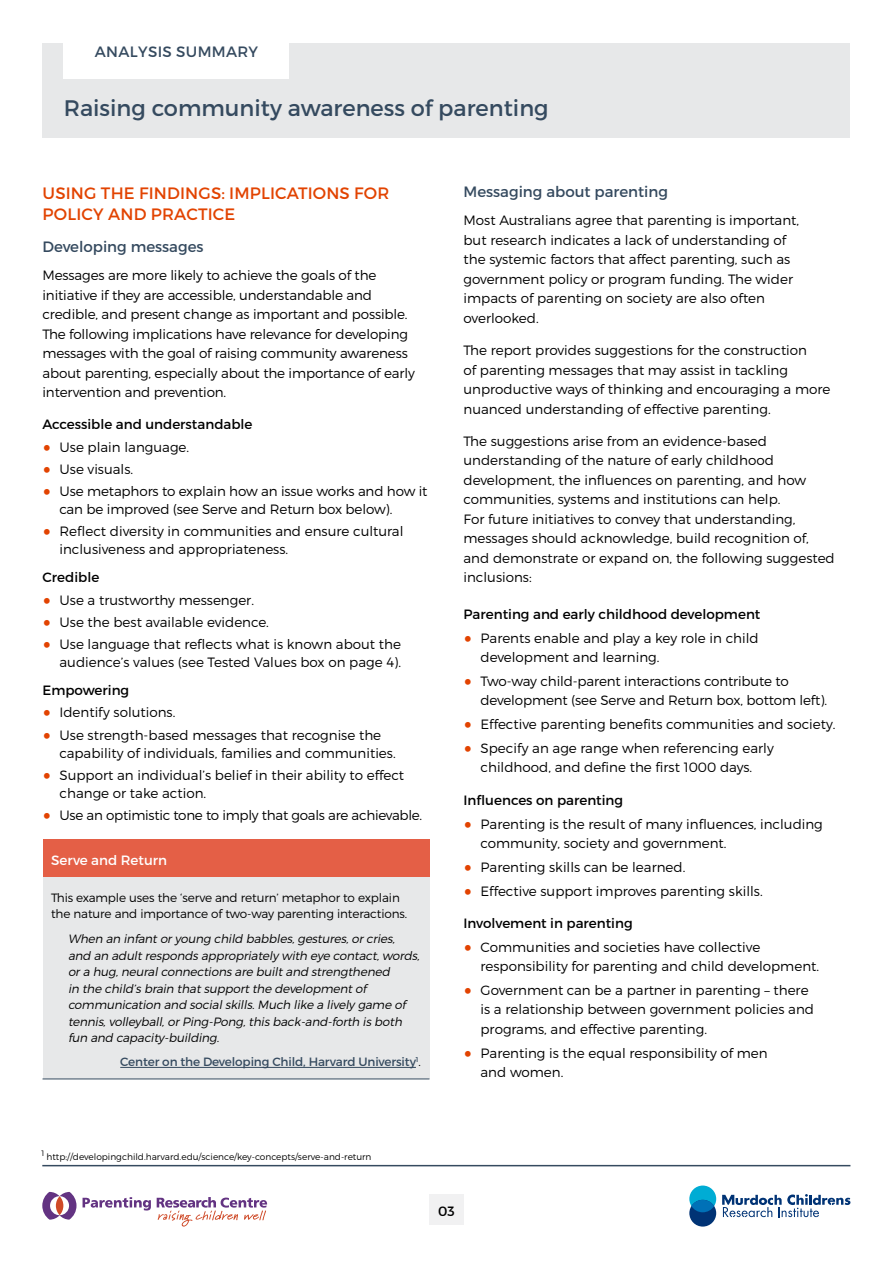
<style>
.page{position:relative;width:893px;height:1263px;background:#fff}
.page>*{position:absolute;margin:0;border:0;box-sizing:border-box;transform-origin:0 0}
.t1{font:22.5px "Montserrat";color:#354a5f}
.t2{font:16.5px/21px "Montserrat";letter-spacing:.01em;color:#e24301}
.t3{font:15px "Montserrat";color:#354a5f}
.t4{font:15px "Montserrat";letter-spacing:.02em;color:#354a5f}
.t5{font:300 13.5px/19.5px "Montserrat";color:#000}
.t6{font:13.5px "Montserrat";color:#000}
.t7{font:300 13.5px "Montserrat";letter-spacing:-.02em;color:#000}
.t8{font:13.5px "Montserrat";color:#fff}
.t9{font:italic 300 12px/16.5px "Montserrat";letter-spacing:-.025em;color:#000}
.t10{font:300 12px/16.5px "Montserrat";letter-spacing:-.01em;color:#000}
.t11{font:12px "Montserrat";letter-spacing:-.01em;color:#354a5f}
.t12{font:300 9px "Montserrat";color:#000}
.t13{font:300 7.8px "Montserrat";color:#000}
.s1{color:#e24301}
.s2{font-weight:300;color:#000}
</style>
<div class="page">
<div style="left:429px;top:1194px;width:34px;height:31px;background:#f1f1f2"></div>
<hr style="left:42px;top:1165px;width:808px;height:1px;background:#354a5f">
<svg style="left:83px;top:1197px;width:68px;height:13px"></svg>
<svg style="left:157px;top:1197px;width:110px;height:29px"></svg>
<svg style="left:42px;top:1192px;width:35px;height:28px"></svg>
<svg style="left:50px;top:1196px;width:19px;height:19px"></svg>
<div style="left:56px;top:1196px;width:7px;height:19px;background:#cf4a28;border-radius:50%"></div>
<div style="left:689px;top:1185px;width:27px;height:27px;background:#00acd4;border-radius:50%"></div>
<div style="left:689px;top:1200px;width:27px;height:26px;background:#003375;border-radius:50%"></div>
<div style="left:691px;top:1200px;width:23px;height:12px;background:#0071b7;border-radius:50%"></div>
<svg style="left:722px;top:1194px;width:128px;height:23px"></svg>
<div style="left:43px;top:43px;width:807px;height:94px;background:#e7e8e9"></div>
<div style="left:64px;top:40px;width:225px;height:39px;background:#fff"></div>
<div style="left:43px;top:839px;width:386px;height:38px;background:#e45f46"></div>
<div style="left:43px;top:877px;width:386px;height:202px;background:#e7e8e9"></div>
<hr style="left:43px;top:1078px;width:386px;height:1px;background:#354a5f">
<hr style="left:120px;top:1067px;width:296px;height:1px;background:#354a5f">
<p class="t4" style="left:90px;top:43px;width:165px">ANALYSIS SUMMARY</p>
<p class="t4" style="left:95px;top:43px;width:165px">ANALYSIS SUMMARY</p>
<h1 class="t1" style="left:64px;top:94px;width:486px">Raising community awareness of parenting</h1>
<h3 class="t2" style="left:43px;top:182px;width:348px">USING THE FINDINGS: IMPLICATIONS FOR<br>POLICY AND PRACTICE</h3>
<h4 class="t3" style="left:43px;top:238px;width:163px">Developing messages</h4>
<p class="t5" style="left:43px;top:265px;width:374px">Messages are more likely to achieve the goals of the initiative if they are accessible, understandable and credible, and present change as important and possible.<br>The following implications have relevance for developing messages with the goal of raising community awareness about parenting, especially about the importance of early intervention and prevention.</p>
<h5 class="t6" style="left:43px;top:416px;width:212px">Accessible and understandable</h5>
<p class="t5" style="left:43px;top:437px;width:148px"><span class="s1">•</span> Use plain language.</p>
<p class="t5" style="left:43px;top:459px;width:92px"><span class="s1">•</span> Use visuals.</p>
<p class="t5" style="left:60px;top:482px;width:370px;line-height:18px;text-indent:-17px"><span class="s1">•</span> Use metaphors to explain how an issue works and how it can be improved (see Serve and Return box below).</p>
<p class="t5" style="left:60px;top:522px;width:345px;line-height:18px;text-indent:-17px"><span class="s1">•</span> Reflect diversity in communities and ensure cultural inclusiveness and appropriateness.</p>
<h5 class="t6" style="left:43px;top:569px;width:58px">Credible</h5>
<p class="t5" style="left:43px;top:590px;width:213px"><span class="s1">•</span> Use a trustworthy messenger.</p>
<p class="t5" style="left:43px;top:612px;width:228px"><span class="s1">•</span> Use the best available evidence.</p>
<p class="t5" style="left:43px;top:635px;width:360px;line-height:18px;text-align:right"><span class="s1">•</span> Use language that reflects what is known about the audience’s values (see Tested Values box on page 4).</p>
<h5 class="t6" style="left:43px;top:682px;width:88px">Empowering</h5>
<p class="t5" style="left:43px;top:703px;width:134px"><span class="s1">•</span> Identify solutions.</p>
<p class="t5" style="left:60px;top:726px;width:338px;line-height:18px;text-indent:-17px"><span class="s1">•</span> Use strength-based messages that recognise the capability of individuals, families and communities.</p>
<p class="t5" style="left:60px;top:766px;width:346px;line-height:18px;text-indent:-17px"><span class="s1">•</span> Support an individual’s belief in their ability to effect change or take action.</p>
<p class="t7" style="left:43px;top:807px;width:381px"><span class="s1">•</span> Use an optimistic tone to imply that goals are achievable.</p>
<h4 class="t8" style="left:51px;top:852px;width:118px">Serve and Return</h4>
<p class="t10" style="left:51px;top:889px;width:358px">This example uses the ‘serve and return’ metaphor to explain the nature and importance of two-way parenting interactions.</p>
<p class="t9" style="left:68px;top:931px;width:356px">When an infantoryoung child babbles,gestures,orcries, and an adultresponds appropriately with eye contact,words, ora hug,neuralconnections are builtand strengthened<br>in the child’s brain thatsupportthe developmentof communication and socialskills.Much like a lively game of tennis,volleyball,orPing-Pong,this back-and-forth is both fun and capacity-building.</p>
<p class="t11" style="left:120px;top:1054px;width:302px">Center on the Developing Child, Harvard University<sup>1</sup><span class="s2">.</span></p>
<h4 class="t3" style="left:463px;top:183px;width:206px">Messaging about parenting</h4>
<p class="t5" style="left:463px;top:211px;width:337px">Most Australians agree that parenting is important, but research indicates a lack of understanding of the systemic factors that affect parenting, such as government policy or program funding. The wider impacts of parenting on society are also often overlooked.</p>
<p class="t5" style="left:463px;top:340px;width:368px">The report provides suggestions for the construction<br>of parenting messages that may assist in tackling unproductive ways of thinking and encouraging a more nuanced understanding of effective parenting.</p>
<p class="t5" style="left:463px;top:431px;width:373px">The suggestions arise from an evidence-based understanding of the nature of early childhood development, the influences on parenting, and how communities, systems and institutions can help.<br>For future initiatives to convey that understanding, messages should acknowledge, build recognition of, and demonstrate or expand on, the following suggested inclusions:</p>
<h5 class="t6" style="left:463px;top:606px;width:298px">Parenting and early childhood development</h5>
<p class="t5" style="left:480px;top:628px;width:280px;text-indent:-17px"><span class="s1">•</span> Parents enable and play a key role in child development and learning.</p>
<p class="t5" style="left:480px;top:671px;width:348px;text-indent:-17px"><span class="s1">•</span> Two-way child-parent interactions contribute to development (see Serve and Return box, bottom left).</p>
<p class="t5" style="left:463px;top:714px;width:373px"><span class="s1">•</span> Effective parenting benefits communities and society.</p>
<p class="t5" style="left:463px;top:738px;width:312px;text-align:center"><span class="s1">•</span> Specify an age range when referencing early childhood, and define the first 1000 days.</p>
<h5 class="t6" style="left:463px;top:792px;width:161px">Influences on parenting</h5>
<p class="t5" style="left:480px;top:814px;width:344px;text-indent:-17px"><span class="s1">•</span> Parenting is the result of many influences, including community, society and government.</p>
<p class="t5" style="left:463px;top:857px;width:223px"><span class="s1">•</span> Parenting skills can be learned.</p>
<p class="t5" style="left:463px;top:881px;width:301px"><span class="s1">•</span> Effective support improves parenting skills.</p>
<h5 class="t6" style="left:463px;top:915px;width:171px">Involvement in parenting</h5>
<p class="t5" style="left:480px;top:937px;width:340px;text-indent:-17px"><span class="s1">•</span> Communities and societies have collective responsibility for parenting and child development.</p>
<p class="t5" style="left:480px;top:980px;width:335px;text-indent:-17px"><span class="s1">•</span> Government can be a partner in parenting – there is a relationship between government policies and programs, and effective parenting.</p>
<p class="t5" style="left:480px;top:1043px;width:289px;text-indent:-17px"><span class="s1">•</span> Parenting is the equal responsibility of men and women.</p>
<p class="t13" style="left:41px;top:1148px;width:4px">1</p>
<p class="t12" style="left:46px;top:1151px;width:327px">http://developingchild.harvard.edu/science/key-concepts/serve-and-return</p>
<p class="t6" style="left:438px;top:1203px;width:18px">03</p>
</div>
